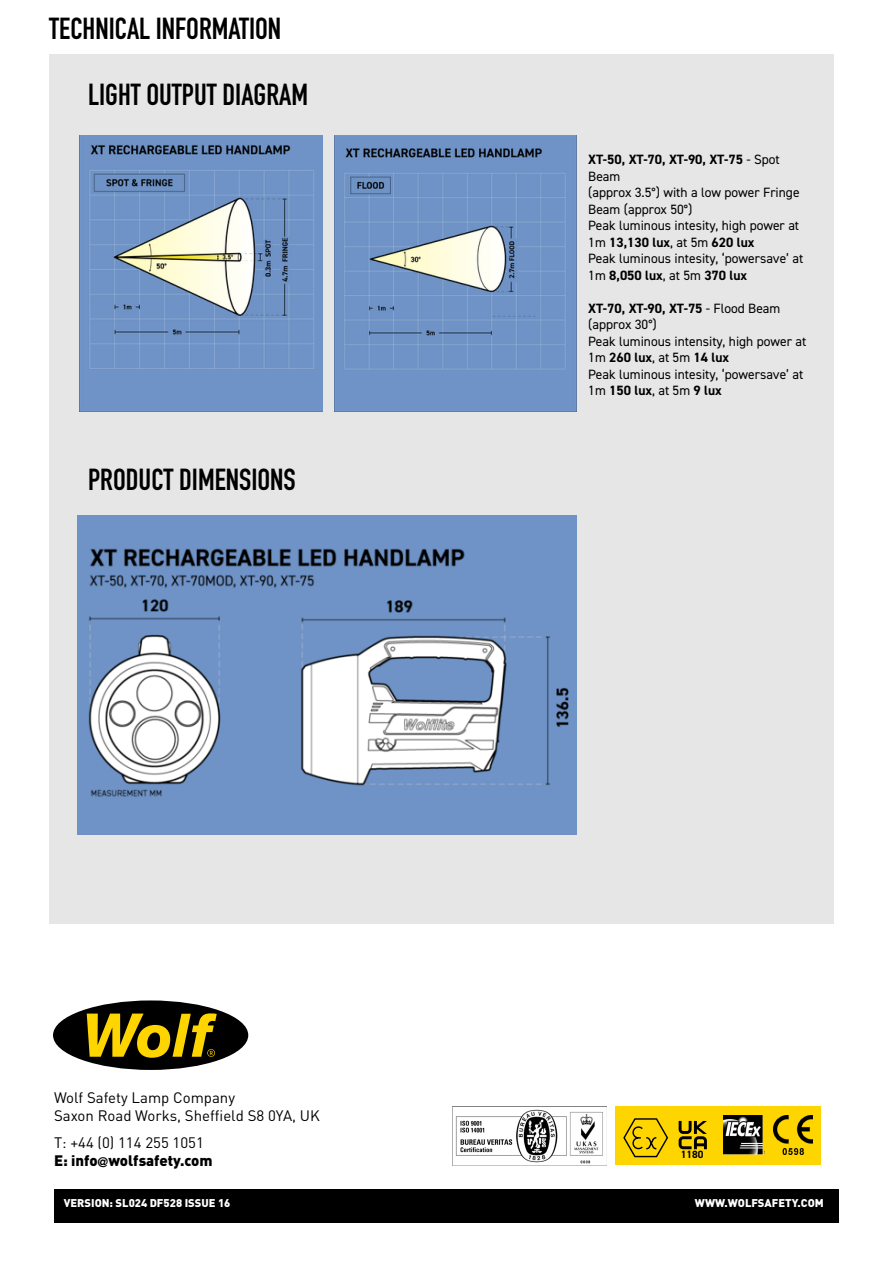
<style>
.page{position:relative;width:893px;height:1263px;background:#fff}
.page>*{position:absolute;margin:0;border:0;box-sizing:border-box;transform-origin:0 0}
.t1{font:30px "DIN Engschrift Std";color:#000}
.t2{font:15px/18px "DIN";color:#000}
.t3{font:900 15px/18px "DIN";color:#000}
.t4{font:13.5px/16.5px "DIN2014";color:#000}
.t5{font:900 11.1px "DIN";color:#fff}
.t6{font:700 10.5px "DIN2014";color:#000}
.s1{font-weight:400}
.s2{font-weight:700}
</style>
<div class="page">
<div style="left:54px;top:1189px;width:785px;height:33px;background:#000"></div>
<div style="left:53px;top:1000px;width:195px;height:70px;background:#000;border-radius:50%"></div>
<svg style="left:87px;top:1013px;width:130px;height:45px"></svg>
<img style="left:452px;top:1107px;width:155px;height:58px">
<div style="left:49px;top:54px;width:785px;height:869px;background:#e6e6e6"></div>
<img style="left:80px;top:136px;width:242px;height:275px">
<img style="left:334px;top:136px;width:242px;height:276px">
<img style="left:78px;top:516px;width:498px;height:319px">
<div style="left:615px;top:1106px;width:206px;height:58px;background:#ffd500"></div>
<svg style="left:679px;top:1121px;width:28px;height:28px"></svg>
<img style="left:724px;top:1115px;width:40px;height:40px">
<svg style="left:623px;top:1118px;width:46px;height:40px"></svg>
<img style="left:774px;top:1115px;width:39px;height:39px">
<h1 class="t1" style="left:49px;top:10px;width:233px">TECHNICAL INFORMATION</h1>
<h1 class="t1" style="left:88px;top:77px;width:221px">LIGHT OUTPUT DIAGRAM</h1>
<h1 class="t1" style="left:88px;top:462px;width:209px">PRODUCT DIMENSIONS</h1>
<p class="t2" style="left:54px;top:1089px;width:267px">Wolf Safety Lamp Company<br>Saxon Road Works, Sheffield S8 0YA, UK</p>
<p class="t3" style="left:54px;top:1133px;width:160px"><span class="s1">T: +44 (0) 114 255 1051<br></span>E: info<sub>@</sub>wolfsafety.com</p>
<p class="t4" style="left:588px;top:151px;width:217px"><span class="s2">XT-50, XT-70, XT-90, XT-75</span> - Spot<br>Beam<br>(approx 3.5°) with a low power Fringe<br>Beam (approx 50°)<br>Peak luminous intesity, high power at<br>1m <span class="s2">13,130 lux</span>, at 5m <span class="s2">620 lux<br></span>Peak luminous intesity, ‘powersave’ at<br>1m <span class="s2">8,050 lux</span>, at 5m <span class="s2">370 lux</span></p>
<p class="t4" style="left:588px;top:299px;width:219px"><span class="s2">XT-70, XT-90, XT-75</span> - Flood Beam (approx 30°)<br>Peak luminous intensity, high power at<br>1m <span class="s2">260 lux</span>, at 5m <span class="s2">14 lux<br></span>Peak luminous intesity, ‘powersave’ at<br>1m <span class="s2">150 lux</span>, at 5m <span class="s2">9 lux</span></p>
<p class="t6" style="left:681px;top:1148px;width:24px">1180</p>
<p class="t5" style="left:64px;top:1195px;width:168px">VERSION: SL024 DF528 ISSUE 16</p>
<p class="t5" style="left:695px;top:1195px;width:130px">WWW.WOLFSAFETY.COM</p>
</div>
